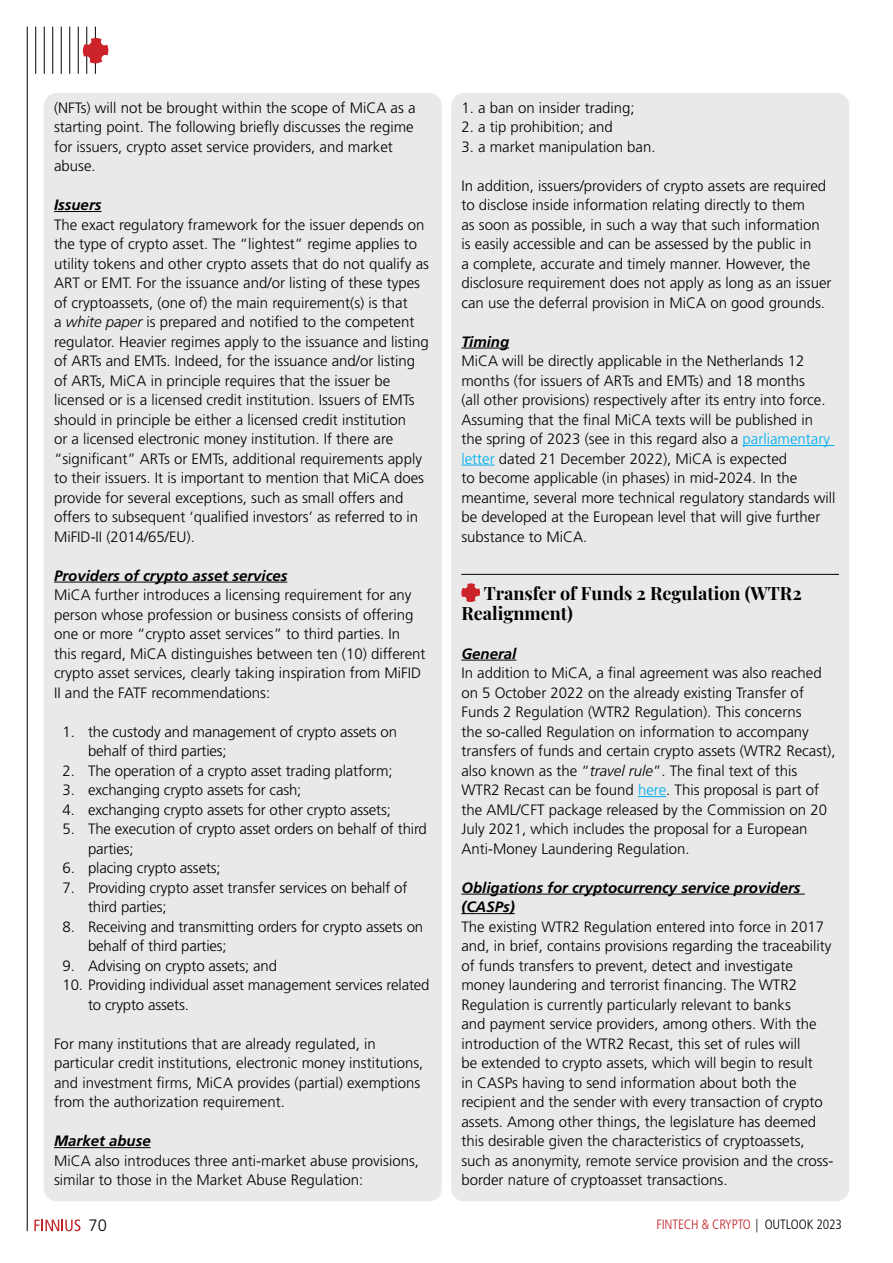
<style>
.page{position:relative;width:893px;height:1263px;background:#fff}
.page>*{position:absolute;margin:0;border:0;box-sizing:border-box;transform-origin:0 0}
.t1{font:700 18px/19.5px "Playfair Display";color:#000}
.t2{font:300 16.5px "Frutiger LT Std";color:#000}
.t3{font:300 15px/19.5px "Frutiger LT Std";color:#000}
.t4{font:italic 700 15px/19.5px "Frutiger LT Std";color:#000}
.t5{font:300 condensed 13.5px "Frutiger LT Std";letter-spacing:-.01em;color:#c12226}
.s1{font-style:italic}
.s2{color:#00b0f0}
.s3{color:#000}
</style>
<div class="page">
<hr style="left:27px;top:27px;width:1px;height:1204px;background:#000">
<hr style="left:35px;top:27px;width:1px;height:47px;background:#000">
<hr style="left:44px;top:27px;width:1px;height:47px;background:#000">
<hr style="left:52px;top:27px;width:1px;height:47px;background:#000">
<hr style="left:61px;top:27px;width:1px;height:47px;background:#000">
<hr style="left:69px;top:27px;width:1px;height:47px;background:#000">
<hr style="left:78px;top:27px;width:1px;height:47px;background:#000">
<hr style="left:86px;top:27px;width:1px;height:47px;background:#000">
<hr style="left:95px;top:27px;width:1px;height:47px;background:#000">
<svg style="left:83px;top:38px;width:25px;height:25px"></svg>
<svg style="left:34px;top:1219px;width:46px;height:12px"></svg>
<div style="left:44px;top:93px;width:398px;height:1108px;background:#e9e9e9;border-radius:13px"></div>
<div style="left:451px;top:93px;width:398px;height:1108px;background:#e9e9e9;border-radius:13px"></div>
<hr style="left:54px;top:211px;width:47px;height:1px;background:#000">
<hr style="left:54px;top:582px;width:233px;height:1px;background:#000">
<hr style="left:54px;top:1147px;width:97px;height:1px;background:#000">
<hr style="left:461px;top:348px;width:48px;height:1px;background:#000">
<hr style="left:743px;top:445px;width:91px;height:1px;background:#00b0f0">
<hr style="left:461px;top:465px;width:34px;height:1px;background:#00b0f0">
<hr style="left:461px;top:574px;width:378px;height:1px;background:#000">
<hr style="left:461px;top:660px;width:55px;height:1px;background:#000">
<svg style="left:638px;top:796px;width:28px;height:1px"></svg>
<hr style="left:461px;top:894px;width:344px;height:1px;background:#000">
<hr style="left:461px;top:913px;width:54px;height:1px;background:#000">
<svg style="left:461px;top:583px;width:19px;height:19px"></svg>
<p class="t3" style="left:54px;top:98px;width:363px">(NFTs) will not be brought within the scope of MiCA as a starting point. The following briefly discusses the regime for issuers, crypto asset service providers, and market abuse.</p>
<p class="t4" style="left:54px;top:195px;width:49px">Issuers</p>
<p class="t3" style="left:54px;top:215px;width:377px">The exact regulatory framework for the issuer depends on the type of crypto asset. The “lightest” regime applies to utility tokens and other crypto assets that do not qualify as ART or EMT. For the issuance and/or listing of these types of cryptoassets, (one of) the main requirement(s) is that<br>a <span class="s1">white paper</span> is prepared and notified to the competent regulator. Heavier regimes apply to the issuance and listing of ARTs and EMTs. Indeed, for the issuance and/or listing of ARTs, MiCA in principle requires that the issuer be licensed or is a licensed credit institution. Issuers of EMTs should in principle be either a licensed credit institution<br>or a licensed electronic money institution. If there are “significant” ARTs or EMTs, additional requirements apply to their issuers. It is important to mention that MiCA does provide for several exceptions, such as small offers and offers to subsequent ‘qualified investors’ as referred to in MiFID-II (2014/65/EU).</p>
<p class="t4" style="left:54px;top:566px;width:235px">Providers of crypto asset services</p>
<p class="t3" style="left:54px;top:585px;width:373px">MiCA further introduces a licensing requirement for any person whose profession or business consists of offering one or more “crypto asset services” to third parties. In this regard, MiCA distinguishes between ten (10) different crypto asset services, clearly taking inspiration from MiFID II and the FATF recommendations:</p>
<p class="t3" style="left:88px;top:722px;width:311px;text-indent:-26px">1. the custody and management of crypto assets on behalf of third parties;</p>
<p class="t3" style="left:63px;top:761px;width:332px">2. The operation of a crypto asset trading platform;</p>
<p class="t3" style="left:63px;top:780px;width:240px">3. exchanging crypto assets for cash;</p>
<p class="t3" style="left:63px;top:800px;width:330px">4. exchanging crypto assets for other crypto assets;</p>
<p class="t3" style="left:88px;top:819px;width:340px;text-indent:-26px">5. The execution of crypto asset orders on behalf of third parties;</p>
<p class="t3" style="left:63px;top:858px;width:160px">6. placing crypto assets;</p>
<p class="t3" style="left:88px;top:878px;width:321px;text-indent:-26px">7. Providing crypto asset transfer services on behalf of third parties;</p>
<p class="t3" style="left:88px;top:917px;width:337px;text-indent:-26px">8. Receiving and transmitting orders for crypto assets on behalf of third parties;</p>
<p class="t3" style="left:63px;top:956px;width:216px">9. Advising on crypto assets; and</p>
<p class="t3" style="left:88px;top:975px;width:343px;text-indent:-26px">10. Providing individual asset management services related to crypto assets.</p>
<p class="t3" style="left:54px;top:1034px;width:371px">For many institutions that are already regulated, in particular credit institutions, electronic money institutions, and investment firms, MiCA provides (partial) exemptions from the authorization requirement.</p>
<p class="t4" style="left:54px;top:1131px;width:98px">Market abuse</p>
<p class="t3" style="left:54px;top:1151px;width:367px">MiCA also introduces three anti-market abuse provisions, similar to those in the Market Abuse Regulation:</p>
<p class="t3" style="left:461px;top:98px;width:175px">1. a ban on insider trading;</p>
<p class="t3" style="left:461px;top:117px;width:153px">2. a tip prohibition; and</p>
<p class="t3" style="left:461px;top:137px;width:196px">3. a market manipulation ban.</p>
<p class="t3" style="left:461px;top:176px;width:372px">In addition, issuers/providers of crypto assets are required to disclose inside information relating directly to them<br>as soon as possible, in such a way that such information is easily accessible and can be assessed by the public in<br>a complete, accurate and timely manner. However, the disclosure requirement does not apply as long as an issuer can use the deferral provision in MiCA on good grounds.</p>
<p class="t4" style="left:461px;top:332px;width:49px">Timing</p>
<p class="t3" style="left:461px;top:351px;width:376px">MiCA will be directly applicable in the Netherlands 12 months (for issuers of ARTs and EMTs) and 18 months<br>(all other provisions) respectively after its entry into force.<br>Assuming that the final MiCA texts will be published in the spring of 2023 (see in this regard also a <span class="s2">parliamentary letter</span> dated 21 December 2022), MiCA is expected<br>to become applicable (in phases) in mid-2024. In the meantime, several more technical regulatory standards will be developed at the European level that will give further substance to MiCA.</p>
<p class="t1" style="left:461px;top:582px;width:342px;text-indent:22px">Transfer of Funds 2 Regulation (WTR2<br>Realignment)</p>
<p class="t4" style="left:461px;top:644px;width:57px">General</p>
<p class="t3" style="left:461px;top:663px;width:376px">In addition to MiCA, a final agreement was also reached on 5 October 2022 on the already existing Transfer of Funds 2 Regulation (WTR2 Regulation). This concerns<br>the so-called Regulation on information to accompany transfers of funds and certain crypto assets (WTR2 Recast), also known as the “<span class="s1">travel rule</span>”. The final text of this WTR2 Recast can be found <span class="s2">here</span>. This proposal is part of the AML/CFT package released by the Commission on 20<br>July 2021, which includes the proposal for a European Anti-Money Laundering Regulation.</p>
<p class="t4" style="left:461px;top:878px;width:341px">Obligations for cryptocurrency service providers (CASPs)</p>
<p class="t3" style="left:461px;top:917px;width:373px">The existing WTR2 Regulation entered into force in 2017 and, in brief, contains provisions regarding the traceability of funds transfers to prevent, detect and investigate money laundering and terrorist financing. The WTR2<br>Regulation is currently particularly relevant to banks<br>and payment service providers, among others. With the introduction of the WTR2 Recast, this set of rules will<br>be extended to crypto assets, which will begin to result<br>in CASPs having to send information about both the recipient and the sender with every transaction of crypto assets. Among other things, the legislature has deemed this desirable given the characteristics of cryptoassets, such as anonymity, remote service provision and the cross&shy;border nature of cryptoasset transactions.</p>
<p class="t2" style="left:89px;top:1216px;width:20px">70</p>
<p class="t5" style="left:656px;top:1216px;width:187px">FINTECH &amp; CRYPTO <span class="s3">| OUTLOOK 2023</span></p>
</div>
